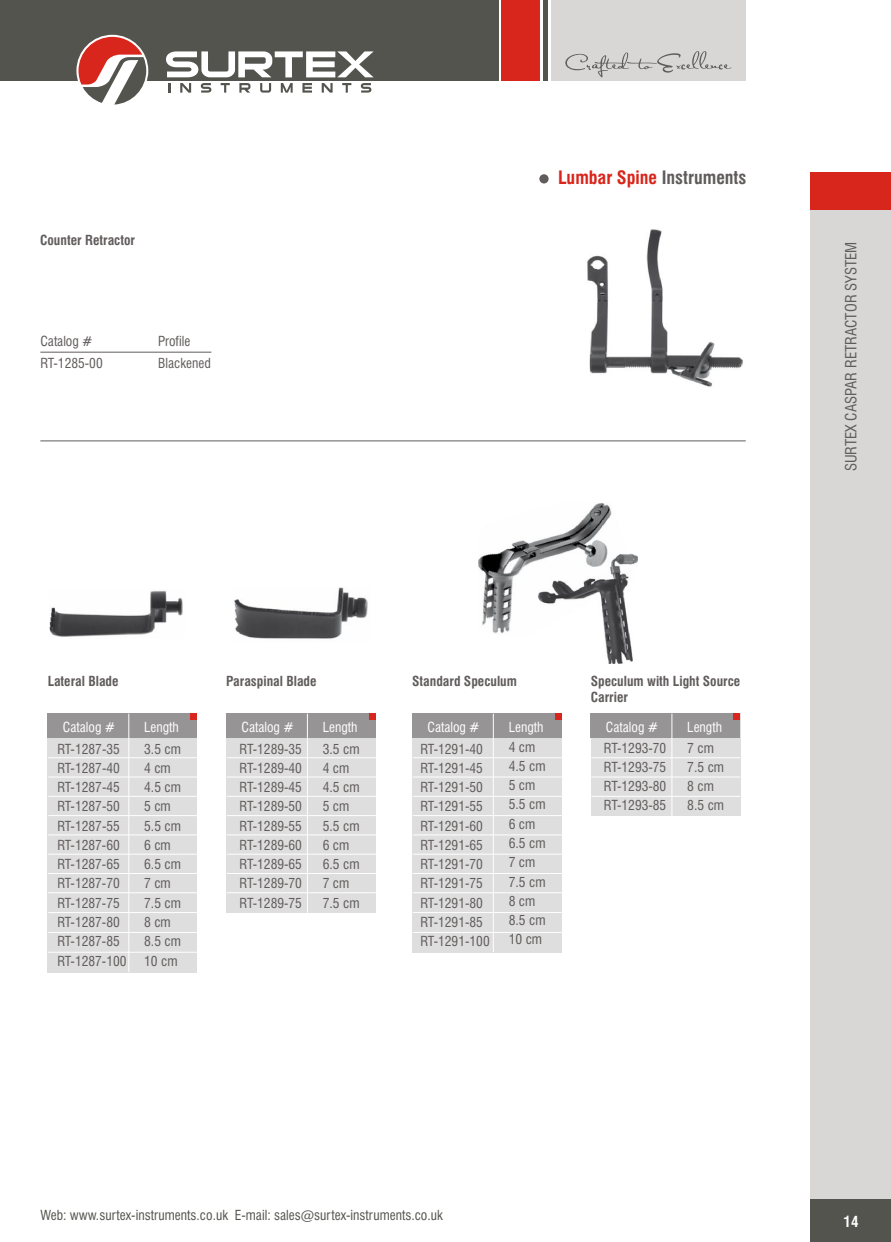
<style>
.page{position:relative;width:891px;height:1242px;background:#fff}
.page>*{position:absolute;margin:0;border:0;box-sizing:border-box;transform-origin:0 0}
.t1{font:700 condensed 18px "Swiss 721 BT";color:#d9261c}
.t2{font:condensed 15px "Swiss 721 BT";color:#615c5c}
.t3{font:700 condensed 15px "Swiss 721 BT";color:#fff}
.t4{font:condensed 13.5px/19.2px "Swiss 721 BT";color:#615c5c}
.t5{font:700 condensed 13.5px/16px "Swiss 721 BT";color:#615c5c}
.t6{font:condensed 13.5px "Swiss 721 BT";color:#54544f}
.t7{font:condensed 13.5px "Swiss 721 BT";color:#fff}
.s1{color:#615c5c}
</style>
<div class="page">
<div style="left:0;top:0;width:498px;height:80px;background:#54544f"></div>
<div style="left:502px;top:0;width:38px;height:80px;background:#d9261c"></div>
<hr style="left:543px;top:0;width:4px;height:80px;background:#54544f">
<div style="left:551px;top:0;width:195px;height:80px;background:#d9d6d6"></div>
<svg style="left:565px;top:51px;width:166px;height:26px"></svg>
<svg style="left:76px;top:35px;width:72px;height:72px"></svg>
<svg style="left:79px;top:37px;width:67px;height:68px"></svg>
<svg style="left:168px;top:83px;width:2px;height:10px"></svg>
<svg style="left:180px;top:83px;width:11px;height:10px"></svg>
<svg style="left:201px;top:83px;width:10px;height:10px"></svg>
<svg style="left:221px;top:83px;width:9px;height:10px"></svg>
<svg style="left:239px;top:83px;width:11px;height:10px"></svg>
<svg style="left:260px;top:83px;width:11px;height:10px"></svg>
<svg style="left:281px;top:83px;width:12px;height:10px"></svg>
<svg style="left:302px;top:83px;width:10px;height:10px"></svg>
<svg style="left:322px;top:83px;width:11px;height:10px"></svg>
<svg style="left:342px;top:83px;width:9px;height:10px"></svg>
<svg style="left:361px;top:83px;width:10px;height:10px"></svg>
<svg style="left:166px;top:51px;width:208px;height:26px"></svg>
<div style="left:811px;top:173px;width:80px;height:1069px;background:#d9d6d6"></div>
<div style="left:811px;top:1200px;width:80px;height:42px;background:#54544f"></div>
<div style="left:811px;top:173px;width:80px;height:37px;background:#d9261c"></div>
<hr style="left:40px;top:441px;width:706px;height:1px;background:#615c5c">
<hr style="left:40px;top:352px;width:171px;height:1px;background:#615c5c">
<div style="left:539px;top:174px;width:10px;height:9px;background:#615c5c;border-radius:50%"></div>
<img style="left:587px;top:229px;width:156px;height:158px">
<div style="left:48px;top:713px;width:149px;height:260px;background:#dedede"></div>
<div style="left:48px;top:713px;width:149px;height:25px;background:#969494"></div>
<hr style="left:129px;top:714px;width:1px;height:258px;background:#fff">
<div style="left:190px;top:713px;width:7px;height:7px;background:#d9261c"></div>
<hr style="left:48px;top:757px;width:149px;height:1px;background:#fff">
<hr style="left:48px;top:777px;width:149px;height:1px;background:#fff">
<hr style="left:48px;top:796px;width:149px;height:1px;background:#fff">
<hr style="left:48px;top:815px;width:149px;height:1px;background:#fff">
<hr style="left:48px;top:835px;width:149px;height:1px;background:#fff">
<hr style="left:48px;top:854px;width:149px;height:1px;background:#fff">
<hr style="left:48px;top:873px;width:149px;height:1px;background:#fff">
<hr style="left:48px;top:892px;width:149px;height:1px;background:#fff">
<hr style="left:48px;top:912px;width:149px;height:1px;background:#fff">
<hr style="left:48px;top:932px;width:149px;height:1px;background:#fff">
<hr style="left:48px;top:952px;width:149px;height:1px;background:#fff">
<div style="left:226px;top:713px;width:150px;height:200px;background:#dedede"></div>
<div style="left:226px;top:713px;width:150px;height:25px;background:#969494"></div>
<hr style="left:307px;top:714px;width:1px;height:199px;background:#fff">
<div style="left:369px;top:713px;width:7px;height:7px;background:#d9261c"></div>
<hr style="left:227px;top:757px;width:149px;height:1px;background:#fff">
<hr style="left:227px;top:777px;width:149px;height:1px;background:#fff">
<hr style="left:227px;top:796px;width:149px;height:1px;background:#fff">
<hr style="left:227px;top:815px;width:149px;height:1px;background:#fff">
<hr style="left:227px;top:835px;width:149px;height:1px;background:#fff">
<hr style="left:227px;top:854px;width:149px;height:1px;background:#fff">
<hr style="left:227px;top:873px;width:149px;height:1px;background:#fff">
<hr style="left:227px;top:892px;width:149px;height:1px;background:#fff">
<div style="left:412px;top:713px;width:150px;height:239px;background:#dedede"></div>
<div style="left:412px;top:713px;width:149px;height:25px;background:#969494"></div>
<hr style="left:493px;top:714px;width:1px;height:238px;background:#fff">
<div style="left:555px;top:713px;width:6px;height:7px;background:#d9261c"></div>
<hr style="left:413px;top:757px;width:149px;height:1px;background:#fff">
<hr style="left:413px;top:777px;width:149px;height:1px;background:#fff">
<hr style="left:413px;top:796px;width:149px;height:1px;background:#fff">
<hr style="left:413px;top:815px;width:149px;height:1px;background:#fff">
<hr style="left:413px;top:835px;width:149px;height:1px;background:#fff">
<hr style="left:413px;top:854px;width:149px;height:1px;background:#fff">
<hr style="left:413px;top:873px;width:149px;height:1px;background:#fff">
<hr style="left:413px;top:892px;width:149px;height:1px;background:#fff">
<hr style="left:413px;top:912px;width:149px;height:1px;background:#fff">
<hr style="left:413px;top:932px;width:149px;height:1px;background:#fff">
<div style="left:591px;top:713px;width:149px;height:103px;background:#dedede"></div>
<div style="left:591px;top:713px;width:149px;height:25px;background:#969494"></div>
<hr style="left:672px;top:714px;width:1px;height:102px;background:#fff">
<div style="left:733px;top:713px;width:7px;height:7px;background:#d9261c"></div>
<hr style="left:591px;top:757px;width:149px;height:1px;background:#fff">
<hr style="left:591px;top:777px;width:149px;height:1px;background:#fff">
<hr style="left:591px;top:796px;width:149px;height:1px;background:#fff">
<img style="left:50px;top:590px;width:133px;height:47px">
<img style="left:234px;top:587px;width:134px;height:52px">
<img style="left:478px;top:503px;width:160px;height:161px">
<h1 class="t1" style="left:558px;top:170px;width:190px">Lumbar Spine <span class="s1">Instruments</span></h1>
<p class="t5" style="left:40px;top:234px;width:97px">Counter Retractor</p>
<p class="t4" style="left:40px;top:333px;width:54px">Catalog #</p>
<p class="t4" style="left:158px;top:333px;width:34px">Profile</p>
<p class="t4" style="left:40px;top:355px;width:64px">RT-1285-00</p>
<p class="t4" style="left:158px;top:355px;width:54px">Blackened</p>
<p class="t2" style="left:845px;top:471px;width:231px;rotate:-90deg">SURTEX CASPAR RETRACTOR SYSTEM</p>
<p class="t5" style="left:48px;top:674px;width:72px">Lateral Blade</p>
<p class="t5" style="left:226px;top:674px;width:92px">Paraspinal Blade</p>
<p class="t5" style="left:412px;top:674px;width:106px">Standard Speculum</p>
<p class="t5" style="left:591px;top:674px;width:151px">Speculum with Light Source<br>Carrier</p>
<p class="t7" style="left:63px;top:722px;width:54px">Catalog #</p>
<p class="t7" style="left:144px;top:722px;width:36px">Length</p>
<p class="t4" style="left:57px;top:741px;width:71px">RT-1287-35<br>RT-1287-40<br>RT-1287-45<br>RT-1287-50<br>RT-1287-55<br>RT-1287-60<br>RT-1287-65<br>RT-1287-70<br>RT-1287-75<br>RT-1287-80<br>RT-1287-85<br>RT-1287-100</p>
<p class="t4" style="left:144px;top:741px;width:38px">3.5 cm<br>4 cm<br>4.5 cm<br>5 cm<br>5.5 cm<br>6 cm<br>6.5 cm<br>7 cm<br>7.5 cm<br>8 cm<br>8.5 cm<br>10 cm</p>
<p class="t7" style="left:241px;top:722px;width:54px">Catalog #</p>
<p class="t7" style="left:323px;top:722px;width:36px">Length</p>
<p class="t4" style="left:240px;top:741px;width:64px;text-align:justify">RT-1289-35<br>RT-1289-40<br>RT-1289-45<br>RT-1289-50<br>RT-1289-55<br>RT-1289-60<br>RT-1289-65<br>RT-1289-70<br>RT-1289-75</p>
<p class="t4" style="left:323px;top:741px;width:38px">3.5 cm<br>4 cm<br>4.5 cm<br>5 cm<br>5.5 cm<br>6 cm<br>6.5 cm<br>7 cm<br>7.5 cm</p>
<p class="t7" style="left:427px;top:722px;width:54px">Catalog #</p>
<p class="t7" style="left:509px;top:722px;width:36px">Length</p>
<p class="t4" style="left:421px;top:741px;width:71px">RT-1291-40<br>RT-1291-45<br>RT-1291-50<br>RT-1291-55<br>RT-1291-60<br>RT-1291-65<br>RT-1291-70<br>RT-1291-75<br>RT-1291-80<br>RT-1291-85<br>RT-1291-100</p>
<p class="t4" style="left:509px;top:739px;width:38px">4 cm<br>4.5 cm<br>5 cm<br>5.5 cm<br>6 cm<br>6.5 cm<br>7 cm<br>7.5 cm<br>8 cm<br>8.5 cm<br>10 cm</p>
<p class="t7" style="left:606px;top:722px;width:54px">Catalog #</p>
<p class="t7" style="left:687px;top:722px;width:36px">Length</p>
<p class="t4" style="left:604px;top:739px;width:64px;text-align:justify">RT-1293-70<br>RT-1293-75<br>RT-1293-80<br>RT-1293-85</p>
<p class="t4" style="left:687px;top:739px;width:38px">7 cm<br>7.5 cm<br>8 cm<br>8.5 cm</p>
<p class="t6" style="left:40px;top:1210px;width:404px">Web: www.surtex-instruments.co.uk E-mail: sales@surtex-instruments.co.uk</p>
<p class="t3" style="left:844px;top:1215px;width:16px">14</p>
</div>
